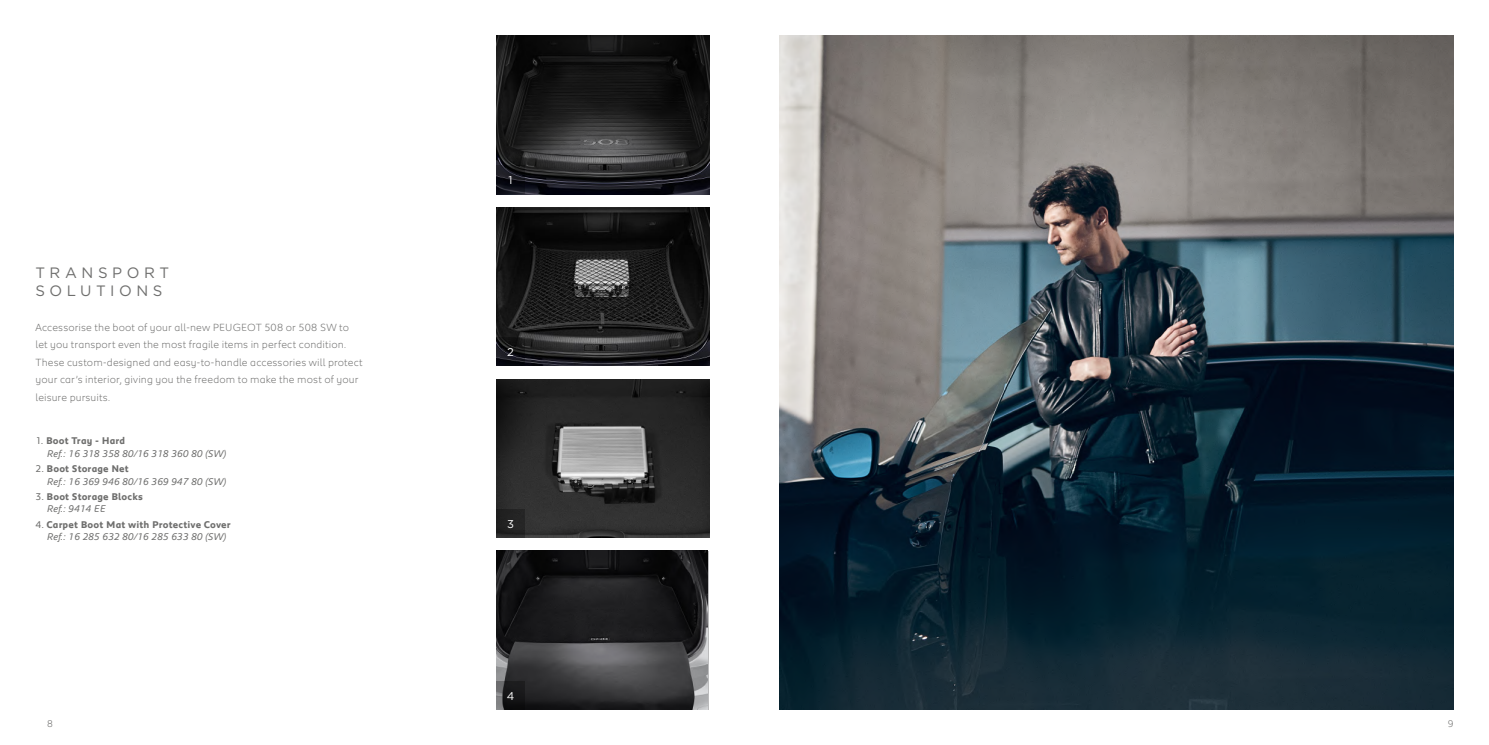
<style>
.page{position:relative;width:1489px;height:745px;background:#fff}
.page>*{position:absolute;margin:0;border:0;box-sizing:border-box;transform-origin:0 0}
.t1{font:15px/17.5px "Gotham";letter-spacing:.305em;color:#6e6e6d}
.t2{font:11.25px "Gotham";color:#fff}
.t3{font:300 10.62px/17.5px "Peugeot";letter-spacing:.01em;color:#6e6e6d}
.t4{font:700 10px/12.5px "Peugeot";letter-spacing:.015em;color:#6e6e6d}
.t5{font:italic 10px/12.5px "Peugeot";color:#6e6e6d}
.t6{font:300 10px "Peugeot";color:#6e6e6d}
.s1{font-style:normal}
.s2{font-weight:700;font-style:normal}
.s3{font-weight:400}
.s4{font-weight:400;font-style:italic}
</style>
<div class="page">
<img style="left:780px;top:36px;width:673px;height:673px">
<img style="left:496px;top:379px;width:213px;height:158px">
<img style="left:496px;top:550px;width:211px;height:159px">
<img style="left:496px;top:35px;width:213px;height:159px">
<img style="left:496px;top:207px;width:213px;height:158px">
<div style="left:496px;top:509px;width:28px;height:28px;background:#232323"></div>
<svg style="left:496px;top:680px;width:28px;height:29px"></svg>
<svg style="left:496px;top:165px;width:28px;height:29px"></svg>
<svg style="left:496px;top:337px;width:28px;height:28px"></svg>
<h1 class="t1" style="left:35px;top:263px;width:135px">TRANSPORT<br>SOLUTIONS</h1>
<p class="t3" style="left:35px;top:317px;width:329px">Accessorise the boot of your all-new PEUGEOT 508 or 508 SW to let you transport even the most fragile items in perfect condition.<br>These custom-designed and easy-to-handle accessories will protect your car’s interior, giving you the freedom to make the most of your leisure pursuits.</p>
<p class="t5" style="left:47px;top:434px;width:181px;text-indent:-12px"><span class="s1">1.</span> <span class="s2">Boot Tray - Hard<br></span>Ref.: 16 318 358 80/16 318 360 80 (SW)</p>
<p class="t5" style="left:47px;top:461px;width:181px;text-indent:-12px"><span class="s1">2.</span> <span class="s2">Boot Storage Net<br></span>Ref.: 16 369 946 80/16 369 947 80 (SW)</p>
<p class="t4" style="left:47px;top:489px;width:97px;text-indent:-12px"><span class="s3">3.</span> Boot Storage Blocks<br><span class="s4">Ref.: 9414 EE</span></p>
<p class="t4" style="left:47px;top:517px;width:185px;text-indent:-12px"><span class="s3">4.</span> Carpet Boot Mat with Protective Cover<br><span class="s4">Ref.: 16 285 632 80/16 285 633 80 (SW)</span></p>
<p class="t2" style="left:508px;top:173px;width:6px">1</p>
<p class="t2" style="left:507px;top:345px;width:8px">2</p>
<p class="t2" style="left:507px;top:516px;width:8px">3</p>
<p class="t2" style="left:506px;top:688px;width:9px">4</p>
<p class="t6" style="left:47px;top:716px;width:7px">8</p>
<p class="t6" style="left:1447px;top:716px;width:7px">9</p>
</div>
